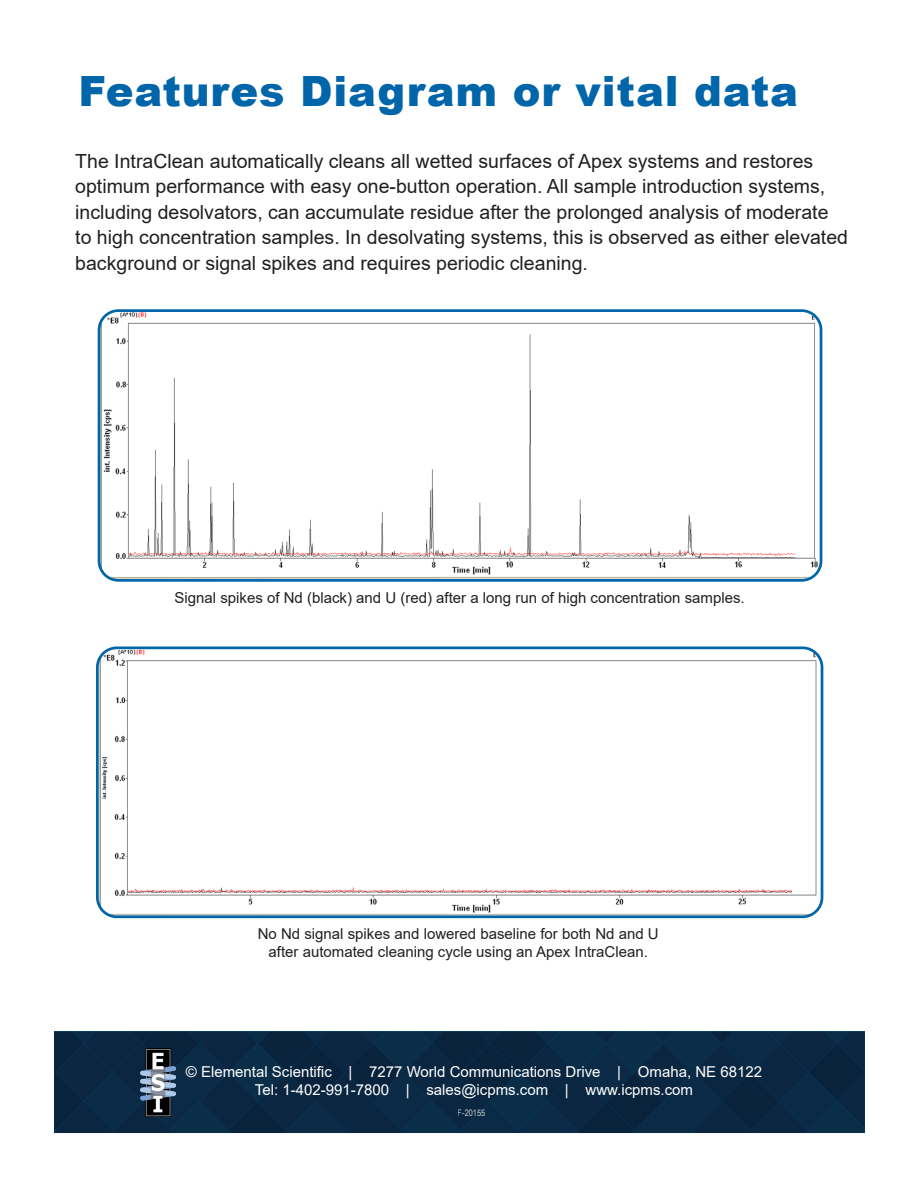
<style>
.page{position:relative;width:918px;height:1188px;background:#fff}
.page>*{position:absolute;margin:0;border:0;box-sizing:border-box;transform-origin:0 0}
.Product_Name{font:900 41.7px "Arial";letter-spacing:.02em;color:#0065a9}
.first_consecutive_bullet{font:19.5px/25.5px "Arial";color:#231f20}
.t1{font:15px "Arial";color:#231f20}
.Body_Copy{font:15px/18px "Arial";color:#fff;text-align:center}
.t2{font:9px "Arial Narrow";color:#fff}
</style>
<div class="page">
<div style="left:54px;top:1031px;width:811px;height:102px;background:#0a2641"></div>
<img style="left:140px;top:1048px;width:35px;height:68px">
<img style="left:99px;top:313px;width:722px;height:265px">
<div style="left:98px;top:309px;width:724px;height:273px;border:3px solid #0065a9;border-radius:19px"></div>
<img style="left:97px;top:648px;width:725px;height:269px">
<div style="left:96px;top:647px;width:727px;height:271px;border:3px solid #0065a9;border-radius:19px"></div>
<p class="Product_Name" style="left:79px;top:61px;width:721px">Features Diagram or vital data</p>
<p class="first_consecutive_bullet" style="left:75px;top:148px;width:774px">The IntraClean automatically cleans all wetted surfaces of Apex systems and restores optimum performance with easy one-button operation. All sample introduction systems, including desolvators, can accumulate residue after the prolonged analysis of moderate to high concentration samples. In desolvating systems, this is observed as either elevated background or signal spikes and requires periodic cleaning.</p>
<p class="t1" style="left:175px;top:588px;width:572px">Signal spikes of Nd (black) and U (red) after a long run of high concentration samples.</p>
<p class="t1" style="left:258px;top:923px;width:403px">No Nd signal spikes and lowered baseline for both Nd and U</p>
<p class="t1" style="left:269px;top:941px;width:381px">after automated cleaning cycle using an Apex IntraClean.</p>
<p class="Body_Copy" style="left:186px;top:1063px;width:578px">© Elemental Scientific | 7277 World Communications Drive | Omaha, NE 68122<br>Tel: 1-402-991-7800 | sales@icpms.com | www.icpms.com</p>
<p class="t2" style="left:458px;top:1106px;width:29px">F-20155</p>
</div>
